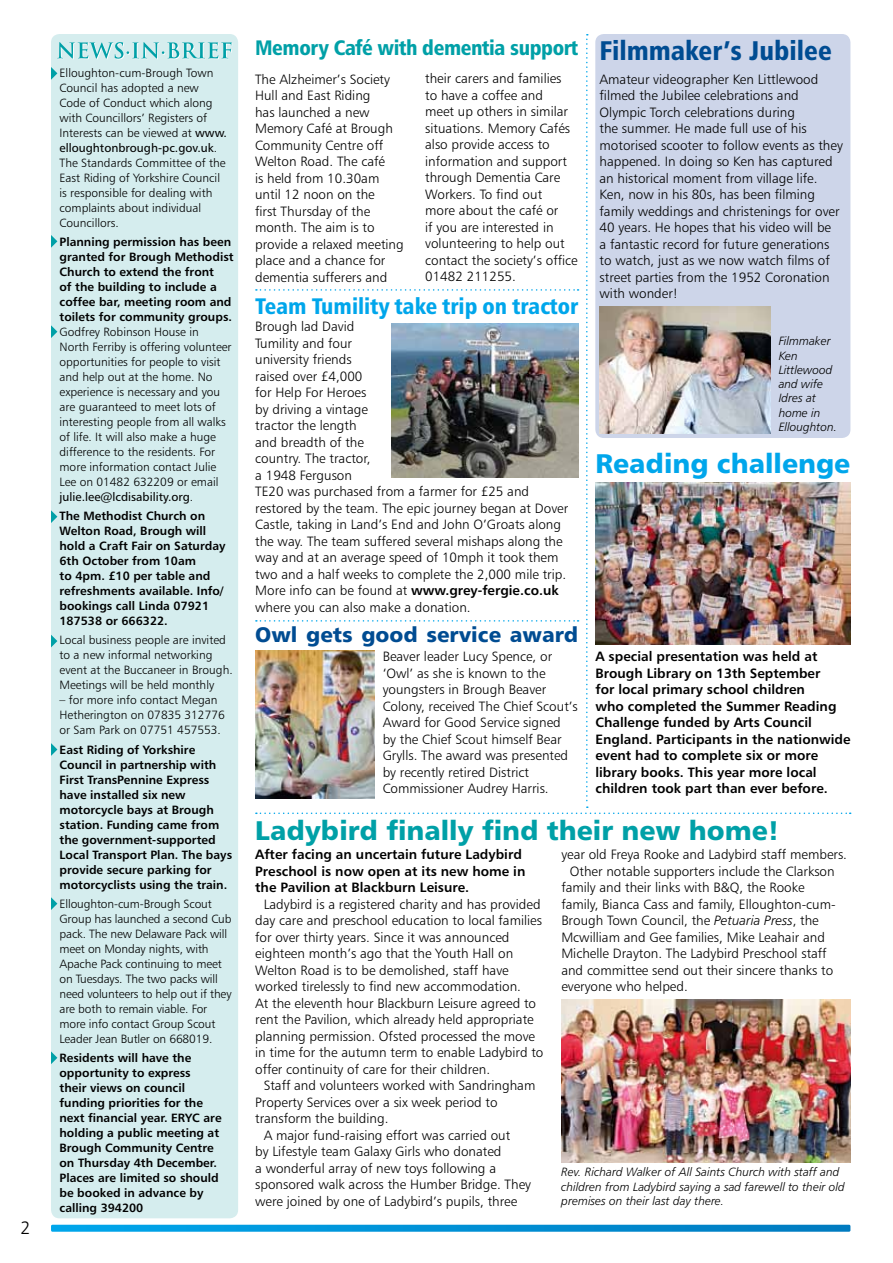
<style>
.page{position:relative;width:893px;height:1263px;background:#fff}
.page>*{position:absolute;margin:0;border:0;box-sizing:border-box;transform-origin:0 0}
.t1{font:27px "Humanist 777 BT Black B";color:#00a0a7}
.t2{font:27px "Humanist 777 BT Black Condensed B";color:#004c92}
.t3{font:27px "Humanist 777 BT Black B";color:#00a6eb}
.t4{font:22.5px "Humanist 777 BT Black Condensed B";color:#00a6eb}
.t5{font:21px "Humanist 777 BT Black Condensed B";letter-spacing:-.02em;color:#00a0a7}
.t6{font:21px "Humanist 777 BT Black B";color:#004c92}
.t7{font:18px "Humanist 777 BT Light B";color:#000}
.t8{font:13.5px/16.5px "Humanist 777 BT Light B";color:#000}
.t9{font:13.5px/16.5px "Humanist 777 BT Bold B";color:#000}
.t10{font:12px/15px "Humanist 777 BT Light B";color:#000}
.t11{font:12px/15px "Humanist 777 BT Bold B";color:#000}
.t12{font:12px/14.2px "Humanist 777 BT Light Italic B";color:#000}
.t13{font:12px "Humanist 777 BT Roman B";color:#000}
.s1{font-family:"Humanist 777 BT Roman B"}
.s2{font-family:"Humanist 777 BT Light B"}
.s3{font-family:"Humanist 777 BT Light Italic B"}
</style>
<div class="page">
<svg style="left:51px;top:1225px;width:799px;height:7px;background:#0994d7"></svg>
<div style="left:51px;top:34px;width:187px;height:1184px;background:#d5edee;border-radius:9px"></div>
<svg style="left:57px;top:42px;width:175px;height:17px"></svg>
<svg style="left:51px;top:67px;width:6px;height:13px"></svg>
<svg style="left:51px;top:743px;width:6px;height:13px"></svg>
<svg style="left:51px;top:1051px;width:6px;height:13px"></svg>
<svg style="left:51px;top:897px;width:6px;height:13px"></svg>
<svg style="left:51px;top:325px;width:6px;height:13px"></svg>
<svg style="left:51px;top:635px;width:6px;height:12px"></svg>
<svg style="left:51px;top:510px;width:6px;height:13px"></svg>
<svg style="left:51px;top:235px;width:6px;height:13px"></svg>
<img style="left:561px;top:999px;width:289px;height:163px">
<img style="left:256px;top:34px;width:595px;height:780px">
<h3 class="t7" style="left:20px;top:1217px;width:12px">2</h3>
<p class="t10" style="left:60px;top:65px;width:169px">Elloughton-cum-Brough Town<br>Council has adopted a new<br>Code of Conduct which along with Councillors’ Registers of<br>Interests can be viewed at <span class="s1">www.</span></p>
<p class="t13" style="left:60px;top:140px;width:159px">elloughtonbrough-pc.gov.uk<span class="s2">.</span></p>
<p class="t10" style="left:60px;top:155px;width:168px">The Standards Committee of the<br>East Riding of Yorkshire Council is responsible for dealing with complaints about individual<br>Councillors.</p>
<p class="t11" style="left:60px;top:234px;width:176px">Planning permission has been granted for Brough Methodist<br>Church to extend the front<br>of the building to include a coffee bar, meeting room and toilets for community groups.</p>
<p class="t10" style="left:60px;top:324px;width:174px">Godfrey Robinson House in<br>North Ferriby is offering volunteer opportunities for people to visit and help out at the home. No experience is necessary and you are guaranteed to meet lots of interesting people from all walks of life. It will also make a huge difference to the residents. For more information contact Julie<br>Lee on 01482 632209 or email</p>
<p class="t13" style="left:60px;top:489px;width:135px">julie.lee@lcdisability.org<span class="s2">.</span></p>
<p class="t11" style="left:60px;top:508px;width:167px">The Methodist Church on<br>Welton Road, Brough will hold a Craft Fair on Saturday<br>6th October from 10am<br>to 4pm. £10 per table and refreshments available. Info/ bookings call Linda 07921<br>187538 or 666322.</p>
<p class="t10" style="left:60px;top:632px;width:175px">Local business people are invited to a new informal networking event at the Buccaneer in Brough.<br>Meetings will be held monthly</p>
<p class="t10" style="left:60px;top:692px;width:167px">– for more info contact Megan<br>Hetherington on 07835 312776 or Sam Park on 07751 457553.</p>
<p class="t11" style="left:60px;top:742px;width:174px">East Riding of Yorkshire<br>Council in partnership with<br>First TransPennine Express have installed six new motorcycle bays at Brough station. Funding came from the government-supported<br>Local Transport Plan. The bays provide secure parking for motorcyclists using the train.</p>
<p class="t10" style="left:60px;top:896px;width:174px">Elloughton-cum-Brough Scout<br>Group has launched a second Cub pack. The new Delaware Pack will meet on Monday nights, with<br>Apache Pack continuing to meet on Tuesdays. The two packs will need volunteers to help out if they are both to remain viable. For more info contact Group Scout<br>Leader Jean Butler on 668019.</p>
<p class="t11" style="left:60px;top:1050px;width:164px">Residents will have the opportunity to express<br>their views on council funding priorities for the next financial year. ERYC are holding a public meeting at<br>Brough Community Centre on Thursday 4th December.<br>Places are limited so should be booked in advance by calling 394200</p>
<h3 class="t5" style="left:255px;top:35px;width:325px">Memory Café with dementia support</h3>
<p class="t8" style="left:255px;top:70px;width:150px">The Alzheimer’s Society<br>Hull and East Riding<br>has launched a new<br>Memory Café at Brough<br>Community Centre off<br>Welton Road. The café<br>is held from 10.30am until 12 noon on the<br>first Thursday of the month. The aim is to provide a relaxed meeting place and a chance for dementia sufferers and</p>
<p class="t8" style="left:425px;top:70px;width:154px">their carers and families<br>to have a coffee and<br>meet up others in similar situations. Memory Cafés also provide access to information and support through Dementia Care<br>Workers. To find out<br>more about the café or<br>if you are interested in volunteering to help out contact the society’s office<br>01482 211255.</p>
<h2 class="t4" style="left:255px;top:292px;width:325px">Team Tumility take trip on tractor</h2>
<p class="t8" style="left:255px;top:318px;width:314px">Brough lad David<br>Tumility and four<br>university friends<br>raised over £4,000<br>for Help For Heroes<br>by driving a vintage<br>tractor the length<br>and breadth of the<br>country. The tractor,<br>a 1948 Ferguson<br>TE20 was purchased from a farmer for £25 and restored by the team. The epic journey began at Dover<br>Castle, taking in Land’s End and John O’Groats along the way. The team suffered several mishaps along the way and at an average speed of 10mph it took them two and a half weeks to complete the 2,000 mile trip.</p>
<p class="t9" style="left:255px;top:582px;width:305px"><span class="s2">More info can be found at</span> www.grey-fergie.co.uk</p>
<p class="t8" style="left:255px;top:598px;width:217px">where you can also make a donation.</p>
<h3 class="t6" style="left:255px;top:621px;width:325px">Owl gets good service award</h3>
<p class="t8" style="left:383px;top:648px;width:197px">Beaver leader Lucy Spence, or ‘Owl’ as she is known to the youngsters in Brough Beaver<br>Colony, received The Chief Scout’s<br>Award for Good Service signed<br>by the Chief Scout himself Bear<br>Grylls. The award was presented by recently retired District<br>Commissioner Audrey Harris.</p>
<h1 class="t2" style="left:600px;top:33px;width:234px">Filmmaker’s Jubilee</h1>
<p class="t8" style="left:600px;top:70px;width:245px">Amateur videographer Ken Littlewood filmed the Jubilee celebrations and Olympic Torch celebrations during<br>the summer. He made full use of his motorised scooter to follow events as they happened. In doing so Ken has captured an historical moment from village life.<br>Ken, now in his 80s, has been filming family weddings and christenings for over 40 years. He hopes that his video will be<br>a fantastic record for future generations to watch, just as we now watch films of street parties from the 1952 Coronation with wonder!</p>
<p class="t12" style="left:779px;top:334px;width:60px">Filmmaker<br>Ken<br>Littlewood and wife<br>Idres at home in<br>Elloughton.</p>
<h1 class="t3" style="left:595px;top:446px;width:256px">Reading challenge</h1>
<p class="t9" style="left:595px;top:648px;width:257px">A special presentation was held at Brough Library on 13th September<br>for local primary school children<br>who completed the Summer Reading Challenge funded by Arts Council England. Participants in the nationwide event had to complete six or more library books. This year more local children took part than ever before.</p>
<h1 class="t1" style="left:255px;top:813px;width:526px">Ladybird finally find their new home!</h1>
<p class="t9" style="left:255px;top:846px;width:272px">After facing an uncertain future Ladybird<br>Preschool is now open at its new home in the Pavilion at Blackburn Leisure.</p>
<p class="t8" style="left:255px;top:895px;width:290px;text-indent:9px">Ladybird is a registered charity and has provided day care and preschool education to local families for over thirty years. Since it was announced eighteen month’s ago that the Youth Hall on Welton Road is to be demolished, staff have worked tirelessly to find new accommodation.<br>At the eleventh hour Blackburn Leisure agreed to rent the Pavilion, which already held appropriate planning permission. Ofsted processed the move in time for the autumn term to enable Ladybird to offer continuity of care for their children.</p>
<p class="t8" style="left:264px;top:1077px;width:273px">Staff and volunteers worked with Sandringham</p>
<p class="t8" style="left:255px;top:1093px;width:244px">Property Services over a six week period to</p>
<p class="t8" style="left:255px;top:1110px;width:135px">transform the building.</p>
<p class="t8" style="left:264px;top:1126px;width:248px">A major fund-raising effort was carried out</p>
<p class="t8" style="left:255px;top:1143px;width:248px">by Lifestyle team Galaxy Girls who donated</p>
<p class="t8" style="left:255px;top:1159px;width:242px">a wonderful array of new toys following a</p>
<p class="t8" style="left:255px;top:1176px;width:277px">sponsored walk across the Humber Bridge. They</p>
<p class="t8" style="left:255px;top:1192px;width:264px">were joined by one of Ladybird’s pupils, three</p>
<p class="t8" style="left:561px;top:846px;width:287px">year old Freya Rooke and Ladybird staff members.</p>
<p class="t8" style="left:570px;top:862px;width:266px">Other notable supporters include the Clarkson</p>
<p class="t8" style="left:561px;top:879px;width:245px">family and their links with B&amp;Q, the Rooke</p>
<p class="t8" style="left:561px;top:895px;width:276px">family, Bianca Cass and family, Elloughton-cum-</p>
<p class="t8" style="left:561px;top:912px;width:259px">Brough Town Council, the <span class="s3">Petuaria Press</span>, the</p>
<p class="t8" style="left:561px;top:928px;width:265px">Mcwilliam and Gee families, Mike Leahair and</p>
<p class="t8" style="left:561px;top:945px;width:267px">Michelle Drayton. The Ladybird Preschool staff</p>
<p class="t8" style="left:561px;top:961px;width:273px">and committee send out their sincere thanks to</p>
<p class="t8" style="left:561px;top:978px;width:128px">everyone who helped.</p>
<p class="t12" style="left:561px;top:1165px;width:285px">Rev. Richard Walker of All Saints Church with staff and children from Ladybird saying a sad farewell to their old premises on their last day there.</p>
</div>
